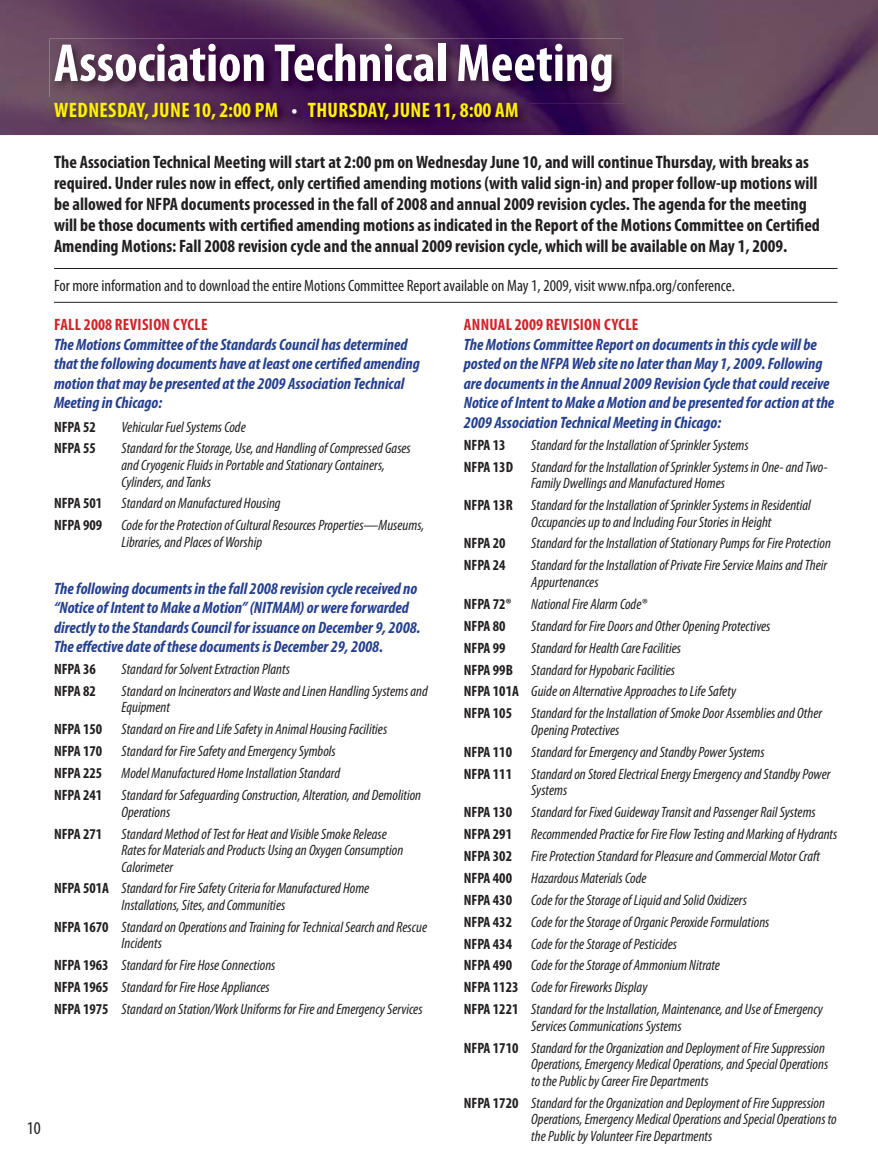
<style>
.page{position:relative;width:878px;height:1175px;background:#fff}
.page>*{position:absolute;margin:0;border:0;box-sizing:border-box;transform-origin:0 0}
.t1{font:700 condensed 54px "Myriad Pro";color:#fff}
.t2{font:700 condensed 21px "Myriad Pro";letter-spacing:.02em;color:#fff200}
.t3{font:700 condensed 18px/21px "Myriad Pro";color:#231f20}
.t4{font:condensed 18px "Myriad Pro";color:#231f20}
.t5{font:italic 700 condensed 16.5px/19.5px "Myriad Pro";color:#25408e}
.t6{font:condensed 16.5px "Myriad Pro";color:#231f20}
.t7{font:700 condensed 16.5px "Myriad Pro";letter-spacing:.02em;color:#d2232a}
.t8{font:italic condensed 15px/16.5px "Myriad Pro";color:#231f20}
.t9{font:700 condensed 15px "Myriad Pro";color:#231f20}
.s1{color:#fff}
.s2{font-weight:700;font-style:normal}
</style>
<div class="page">
<img style="left:0;top:0;width:878px;height:135px">
<img style="left:50px;top:39px;width:573px;height:65px">
<img style="left:50px;top:97px;width:479px;height:33px">
<hr style="left:54px;top:268px;width:783px;height:1px;background:#231f20">
<hr style="left:54px;top:302px;width:783px;height:1px;background:#231f20">
<p class="t4" style="left:27px;top:1121px;width:15px">10</p>
<h1 class="t1" style="left:54px;top:42px;width:561px">Association Technical Meeting</h1>
<h2 class="t2" style="left:54px;top:102px;width:466px">WEDNESDAY, JUNE 10, 2:00 PM <span class="s1">•</span> THURSDAY, JUNE 11, 8:00 AM</h2>
<p class="t3" style="left:54px;top:153px;width:767px">The Association Technical Meeting will start at 2:00 pm on Wednesday June 10, and will continue Thursday, with breaks as required. Under rules now in effect, only certified amending motions (with valid sign-in) and proper follow-up motions will be allowed for NFPA documents processed in the fall of 2008 and annual 2009 revision cycles. The agenda for the meeting will be those documents with certified amending motions as indicated in the Report of the Motions Committee on Certified Amending Motions: Fall 2008 revision cycle and the annual 2009 revision cycle, which will be available on May 1, 2009.</p>
<p class="t6" style="left:54px;top:279px;width:682px">For more information and to download the entire Motions Committee Report available on May 1, 2009, visit www.nfpa.org/conference.</p>
<p class="t7" style="left:54px;top:318px;width:155px">FALL 2008 REVISION CYCLE</p>
<p class="t5" style="left:54px;top:335px;width:367px">The Motions Committee of the Standards Council has determined that the following documents have at least one certified amending motion that may be presented at the 2009 Association Technical Meeting in Chicago:</p>
<p class="t9" style="left:54px;top:421px;width:43px">NFPA 52</p>
<p class="t8" style="left:122px;top:419px;width:126px">Vehicular Fuel Systems Code</p>
<p class="t9" style="left:54px;top:443px;width:43px">NFPA 55</p>
<p class="t8" style="left:122px;top:441px;width:291px">Standard for the Storage, Use, and Handling of Compressed Gases and Cryogenic Fluids in Portable and Stationary Containers,<br>Cylinders, and Tanks</p>
<p class="t9" style="left:54px;top:497px;width:50px">NFPA 501</p>
<p class="t8" style="left:122px;top:496px;width:161px">Standard on Manufactured Housing</p>
<p class="t9" style="left:54px;top:519px;width:50px">NFPA 909</p>
<p class="t8" style="left:122px;top:518px;width:304px">Code for the Protection of Cultural Resources Properties—Museums,<br>Libraries, and Places of Worship</p>
<p class="t5" style="left:54px;top:579px;width:368px">The following documents in the fall 2008 revision cycle received no “Notice of Intent to Make a Motion” (NITMAM) or were forwarded directly to the Standards Council for issuance on December 9, 2008.<br>The effective date of these documents is December 29, 2008.</p>
<p class="t9" style="left:54px;top:663px;width:43px">NFPA 36</p>
<p class="t8" style="left:122px;top:662px;width:170px">Standard for Solvent Extraction Plants</p>
<p class="t9" style="left:54px;top:685px;width:43px">NFPA 82</p>
<p class="t8" style="left:122px;top:683px;width:308px">Standard on Incinerators and Waste and Linen Handling Systems and<br>Equipment</p>
<p class="t9" style="left:54px;top:723px;width:50px">NFPA 150</p>
<p class="t8" style="left:122px;top:722px;width:267px">Standard on Fire and Life Safety in Animal Housing Facilities</p>
<p class="t9" style="left:54px;top:745px;width:50px">NFPA 170</p>
<p class="t8" style="left:122px;top:744px;width:216px">Standard for Fire Safety and Emergency Symbols</p>
<p class="t9" style="left:54px;top:767px;width:50px">NFPA 225</p>
<p class="t8" style="left:122px;top:766px;width:220px">Model Manufactured Home Installation Standard</p>
<p class="t9" style="left:54px;top:789px;width:50px">NFPA 241</p>
<p class="t8" style="left:122px;top:788px;width:301px">Standard for Safeguarding Construction, Alteration, and Demolition<br>Operations</p>
<p class="t9" style="left:54px;top:827px;width:50px">NFPA 271</p>
<p class="t8" style="left:122px;top:826px;width:283px">Standard Method of Test for Heat and Visible Smoke Release<br>Rates for Materials and Products Using an Oxygen Consumption<br>Calorimeter</p>
<p class="t8" style="left:121px;top:881px;width:249px;text-indent:-67px"><span class="s2">NFPA 501A</span> Standard for Fire Safety Criteria for Manufactured Home<br>Installations, Sites, and Communities</p>
<p class="t8" style="left:121px;top:919px;width:307px;text-indent:-67px"><span class="s2">NFPA 1670</span> Standard on Operations and Training for Technical Search and Rescue<br>Incidents</p>
<p class="t8" style="left:54px;top:955px;width:370px;line-height:21.9px"><span class="s2">NFPA 1963</span> Standard for Fire Hose Connections<br><span class="s2">NFPA 1965</span> Standard for Fire Hose Appliances<br><span class="s2">NFPA 1975</span> Standard on Station/Work Uniforms for Fire and Emergency Services</p>
<p class="t7" style="left:464px;top:318px;width:176px">ANNUAL 2009 REVISION CYCLE</p>
<p class="t5" style="left:464px;top:335px;width:372px">The Motions Committee Report on documents in this cycle will be posted on the NFPA Web site no later than May 1, 2009. Following are documents in the Annual 2009 Revision Cycle that could receive Notice of Intent to Make a Motion and be presented for action at the 2009 Association Technical Meeting in Chicago:</p>
<p class="t9" style="left:464px;top:439px;width:43px">NFPA 13</p>
<p class="t8" style="left:464px;top:435px;width:365px;line-height:21.9px;text-indent:68px">Standard for the Installation of Sprinkler Systems<br><span class="s2">NFPA 13D</span> Standard for the Installation of Sprinkler Systems in One- and Two-</p>
<p class="t8" style="left:464px;top:473px;width:349px;line-height:21.9px;text-indent:68px">Family Dwellings and Manufactured Homes<br><span class="s2">NFPA 13R</span> Standard for the Installation of Sprinkler Systems in Residential</p>
<p class="t8" style="left:531px;top:514px;width:242px">Occupancies up to and Including Four Stories in Height</p>
<p class="t9" style="left:464px;top:538px;width:43px">NFPA 20</p>
<p class="t8" style="left:531px;top:536px;width:301px">Standard for the Installation of Stationary Pumps for Fire Protection</p>
<p class="t9" style="left:464px;top:559px;width:43px">NFPA 24</p>
<p class="t8" style="left:531px;top:558px;width:297px">Standard for the Installation of Private Fire Service Mains and Their<br>Appurtenances</p>
<p class="t9" style="left:464px;top:598px;width:49px">NFPA 72®</p>
<p class="t8" style="left:531px;top:596px;width:117px">National Fire Alarm Code®</p>
<p class="t9" style="left:464px;top:620px;width:43px">NFPA 80</p>
<p class="t8" style="left:531px;top:618px;width:241px">Standard for Fire Doors and Other Opening Protectives</p>
<p class="t9" style="left:464px;top:642px;width:43px">NFPA 99</p>
<p class="t8" style="left:464px;top:637px;width:274px;line-height:21.9px;text-indent:68px">Standard for Health Care Facilities<br><span class="s2">NFPA 99B</span> Standard for Hypobaric Facilities<br><span class="s2">NFPA 101A</span> Guide on Alternative Approaches to Life Safety <span class="s2">NFPA 105</span></p>
<p class="t8" style="left:531px;top:706px;width:292px">Standard for the Installation of Smoke Door Assemblies and Other<br>Opening Protectives</p>
<p class="t9" style="left:464px;top:746px;width:50px">NFPA 110</p>
<p class="t8" style="left:531px;top:744px;width:235px">Standard for Emergency and Standby Power Systems</p>
<p class="t9" style="left:464px;top:768px;width:50px">NFPA 111</p>
<p class="t8" style="left:531px;top:766px;width:301px">Standard on Stored Electrical Energy Emergency and Standby Power<br>Systems</p>
<p class="t9" style="left:464px;top:806px;width:50px">NFPA 130</p>
<p class="t8" style="left:531px;top:804px;width:286px">Standard for Fixed Guideway Transit and Passenger Rail Systems</p>
<p class="t9" style="left:464px;top:828px;width:50px">NFPA 291</p>
<p class="t8" style="left:531px;top:826px;width:307px">Recommended Practice for Fire Flow Testing and Marking of Hydrants</p>
<p class="t9" style="left:464px;top:850px;width:50px">NFPA 302</p>
<p class="t8" style="left:531px;top:848px;width:290px">Fire Protection Standard for Pleasure and Commercial Motor Craft</p>
<p class="t9" style="left:464px;top:872px;width:50px">NFPA 400</p>
<p class="t8" style="left:531px;top:870px;width:117px">Hazardous Materials Code</p>
<p class="t9" style="left:464px;top:894px;width:50px">NFPA 430</p>
<p class="t8" style="left:531px;top:892px;width:217px">Code for the Storage of Liquid and Solid Oxidizers</p>
<p class="t9" style="left:464px;top:916px;width:50px">NFPA 432</p>
<p class="t8" style="left:531px;top:914px;width:240px">Code for the Storage of Organic Peroxide Formulations</p>
<p class="t9" style="left:464px;top:937px;width:50px">NFPA 434</p>
<p class="t8" style="left:531px;top:936px;width:147px">Code for the Storage of Pesticides</p>
<p class="t9" style="left:464px;top:959px;width:50px">NFPA 490</p>
<p class="t8" style="left:464px;top:955px;width:360px;line-height:21.9px;text-indent:68px">Code for the Storage of Ammonium Nitrate<br><span class="s2">NFPA 1123</span> Code for Fireworks Display<br><span class="s2">NFPA 1221</span> Standard for the Installation, Maintenance, and Use of Emergency</p>
<p class="t8" style="left:464px;top:1015px;width:363px;line-height:21.9px;text-indent:68px">Services Communications Systems<br><span class="s2">NFPA 1710</span> Standard for the Organization and Deployment of Fire Suppression</p>
<p class="t8" style="left:531px;top:1056px;width:298px">Operations, Emergency Medical Operations, and Special Operations to the Public by Career Fire Departments</p>
<p class="t8" style="left:531px;top:1095px;width:307px;text-indent:-68px"><span class="s2">NFPA 1720</span> Standard for the Organization and Deployment of Fire Suppression<br>Operations, Emergency Medical Operations and Special Operations to the Public by Volunteer Fire Departments</p>
</div>
